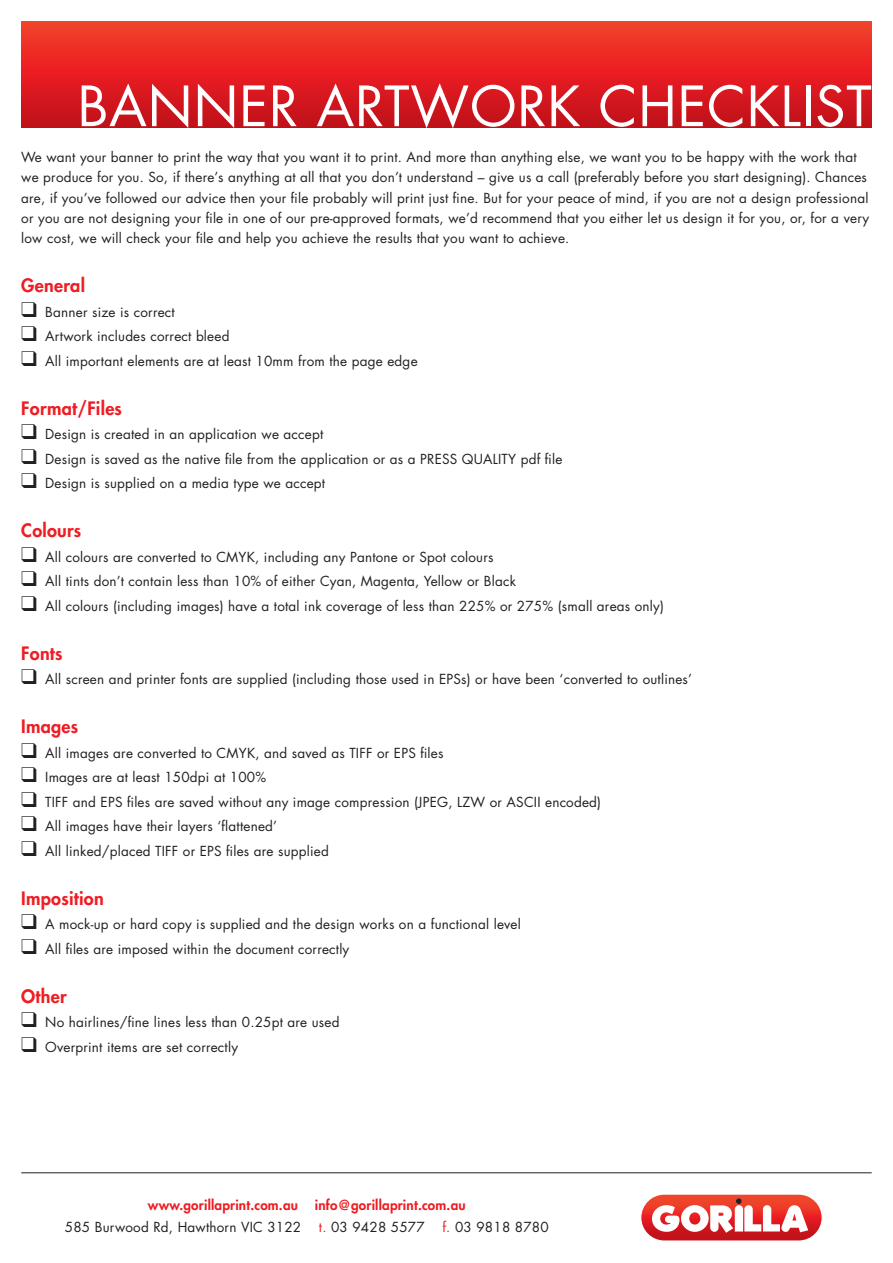
<style>
.page{position:relative;width:893px;height:1263px;background:#fff}
.page>*{position:absolute;margin:0;border:0;box-sizing:border-box;transform-origin:0 0}
.t1{font:54px "Futura";letter-spacing:.015em;color:#fff}
.t2{font:800 18px "Futura";letter-spacing:.015em;color:#ee1d23}
.t3{font:13.5px/20.2px "Futura";letter-spacing:.015em;color:#231f20}
.t4{font:800 13.5px "Futura";letter-spacing:.015em;color:#ee1d23}
.s1{color:#ee1d23}
</style>
<div class="page">
<div style="left:21px;top:21px;width:851px;height:107px;background:linear-gradient(to bottom,#fb3d2b,#c70919)"></div>
<hr style="left:21px;top:1172px;width:851px;height:1px;background:#231f20">
<svg style="left:641px;top:1194px;width:181px;height:47px;background:#d62725"></svg>
<div style="left:640px;top:1193px;width:183px;height:49px;border:1px solid #fff;border-radius:24px"></div>
<svg style="left:652px;top:1198px;width:156px;height:35px"></svg>
<h1 class="t1" style="left:78px;top:69px;width:796px">BANNER ARTWORK CHECKLIST</h1>
<p class="t3" style="left:21px;top:147px;width:849px">We want your banner to print the way that you want it to print. And more than anything else, we want you to be happy with the work that we produce for you. So, if there’s anything at all that you don’t understand – give us a call (preferably before you start designing). Chances are, if you’ve followed our advice then your file probably will print just fine. But for your peace of mind, if you are not a design professional or you are not designing your file in one of our pre-approved formats, we’d recommend that you either let us design it for you, or, for a very low cost, we will check your file and help you achieve the results that you want to achieve.</p>
<h2 class="t2" style="left:21px;top:274px;width:65px">General</h2>
<p class="t3" style="left:21px;top:301px;width:155px">❑ Banner size is correct</p>
<p class="t3" style="left:21px;top:326px;width:210px">❑ Artwork includes correct bleed</p>
<p class="t3" style="left:21px;top:350px;width:398px">❑ All important elements are at least 10mm from the page edge</p>
<h2 class="t2" style="left:21px;top:396px;width:102px">Format/Files</h2>
<p class="t3" style="left:21px;top:424px;width:303px">❑ Design is created in an application we accept</p>
<p class="t3" style="left:21px;top:448px;width:543px">❑ Design is saved as the native file from the application or as a PRESS QUALITY pdf file</p>
<p class="t3" style="left:21px;top:473px;width:305px">❑ Design is supplied on a media type we accept</p>
<h2 class="t2" style="left:21px;top:519px;width:62px">Colours</h2>
<p class="t3" style="left:21px;top:546px;width:474px">❑ All colours are converted to CMYK, including any Pantone or Spot colours</p>
<p class="t3" style="left:21px;top:571px;width:496px">❑ All tints don’t contain less than 10% of either Cyan, Magenta, Yellow or Black</p>
<p class="t3" style="left:21px;top:595px;width:644px">❑ All colours (including images) have a total ink coverage of less than 225% or 275% (small areas only)</p>
<h2 class="t2" style="left:21px;top:641px;width:43px">Fonts</h2>
<p class="t3" style="left:21px;top:669px;width:672px">❑ All screen and printer fonts are supplied (including those used in EPSs) or have been ‘converted to outlines’</p>
<h2 class="t2" style="left:21px;top:715px;width:59px">Images</h2>
<p class="t3" style="left:21px;top:742px;width:424px">❑ All images are converted to CMYK, and saved as TIFF or EPS files</p>
<p class="t3" style="left:21px;top:767px;width:246px">❑ Images are at least 150dpi at 100%</p>
<p class="t3" style="left:21px;top:791px;width:581px">❑ TIFF and EPS files are saved without any image compression (JPEG, LZW or ASCII encoded)</p>
<p class="t3" style="left:21px;top:816px;width:257px">❑ All images have their layers ‘flattened’</p>
<p class="t3" style="left:21px;top:840px;width:309px">❑ All linked/placed TIFF or EPS files are supplied</p>
<h2 class="t2" style="left:21px;top:886px;width:84px">Imposition</h2>
<p class="t3" style="left:21px;top:914px;width:501px">❑ A mock-up or hard copy is supplied and the design works on a functional level</p>
<p class="t3" style="left:21px;top:939px;width:330px">❑ All files are imposed within the document correctly</p>
<h2 class="t2" style="left:21px;top:984px;width:47px">Other</h2>
<p class="t3" style="left:21px;top:1012px;width:320px">❑ No hairlines/fine lines less than 0.25pt are used</p>
<p class="t3" style="left:21px;top:1037px;width:218px">❑ Overprint items are set correctly</p>
<p class="t4" style="left:148px;top:1196px;width:319px">www.gorillaprint.com.au info@gorillaprint.com.au</p>
<p class="t3" style="left:65px;top:1217px;width:238px">585 Burwood Rd, Hawthorn VIC 3122</p>
<p class="t3" style="left:319px;top:1217px;width:107px"><span class="s1">t.</span> 03 9428 5577</p>
<p class="t3" style="left:442px;top:1217px;width:108px"><span class="s1">f.</span> 03 9818 8780</p>
</div>
